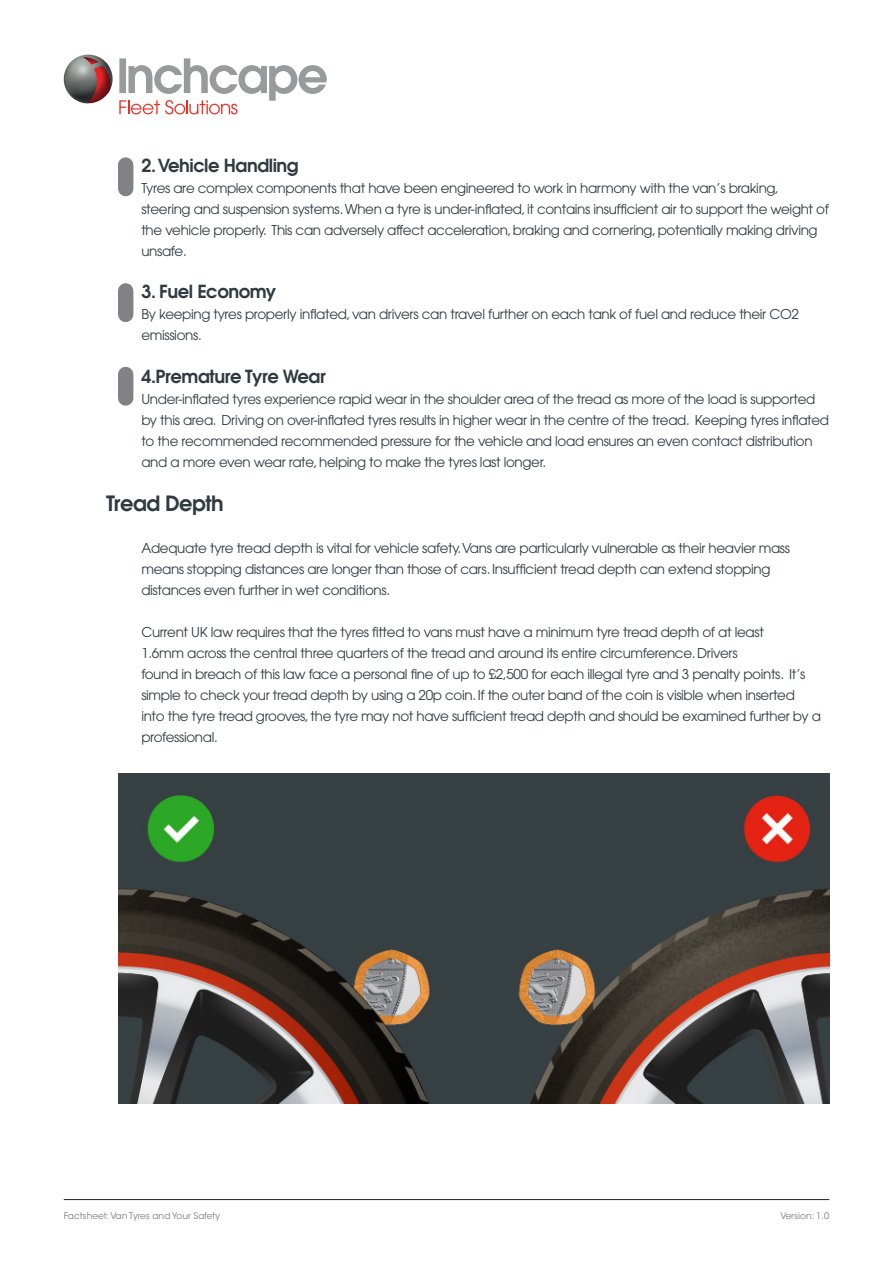
<style>
.page{position:relative;width:893px;height:1263px;background:#fff}
.page>*{position:absolute;margin:0;border:0;box-sizing:border-box;transform-origin:0 0}
.t1{font:600 21px "Avant Garde";letter-spacing:-.025em;color:#2f3b41}
.t2{font:600 18px "Avant Garde";letter-spacing:-.025em;color:#2f3b41}
.t3{font:13.5px/21px "Avant Garde";letter-spacing:-.025em;color:#2f3b41}
.t4{font:9px "ITC Avant Garde Std";color:#7b8080}
</style>
<div class="page">
<hr style="left:64px;top:1199px;width:765px;height:1px;background:#231f20">
<img style="left:64px;top:55px;width:49px;height:49px">
<svg style="left:119px;top:58px;width:208px;height:56px"></svg>
<div style="left:118px;top:165px;width:15px;height:24px;background:#808285"></div>
<div style="left:118px;top:291px;width:15px;height:23px;background:#808285"></div>
<div style="left:118px;top:374px;width:15px;height:24px;background:#808285"></div>
<img style="left:118px;top:774px;width:711px;height:329px">
<p class="t2" style="left:141px;top:153px;width:159px">2. Vehicle Handling</p>
<p class="t3" style="left:141px;top:177px;width:689px">Tyres are complex components that have been engineered to work in harmony with the van’s braking, steering and suspension systems. When a tyre is under-inflated, it contains insufficient air to support the weight of the vehicle properly. This can adversely affect acceleration, braking and cornering, potentially making driving unsafe.</p>
<p class="t2" style="left:141px;top:280px;width:137px">3. Fuel Economy</p>
<p class="t3" style="left:141px;top:304px;width:659px">By keeping tyres properly inflated, van drivers can travel further on each tank of fuel and reduce their CO2 emissions.</p>
<p class="t2" style="left:141px;top:365px;width:186px">4.Premature Tyre Wear</p>
<p class="t3" style="left:141px;top:389px;width:689px">Under-inflated tyres experience rapid wear in the shoulder area of the tread as more of the load is supported by this area. Driving on over-inflated tyres results in higher wear in the centre of the tread. Keeping tyres inflated to the recommended recommended pressure for the vehicle and load ensures an even contact distribution and a more even wear rate, helping to make the tyres last longer.</p>
<p class="t1" style="left:106px;top:489px;width:119px">Tread Depth</p>
<p class="t3" style="left:141px;top:537px;width:650px">Adequate tyre tread depth is vital for vehicle safety. Vans are particularly vulnerable as their heavier mass means stopping distances are longer than those of cars. Insufficient tread depth can extend stopping distances even further in wet conditions.</p>
<p class="t3" style="left:141px;top:621px;width:624px">Current UK law requires that the tyres fitted to vans must have a minimum tyre tread depth of at least</p>
<p class="t3" style="left:141px;top:642px;width:598px">1.6mm across the central three quarters of the tread and around its entire circumference. Drivers</p>
<p class="t3" style="left:141px;top:663px;width:681px">found in breach of this law face a personal fine of up to £2,500 for each illegal tyre and 3 penalty points. It’s simple to check your tread depth by using a 20p coin. If the outer band of the coin is visible when inserted into the tyre tread grooves, the tyre may not have sufficient tread depth and should be examined further by a professional.</p>
<p class="t4" style="left:64px;top:1210px;width:158px">Factsheet: Van Tyres and Your Safety</p>
<p class="t4" style="left:780px;top:1210px;width:50px">Version: 1.0</p>
</div>
